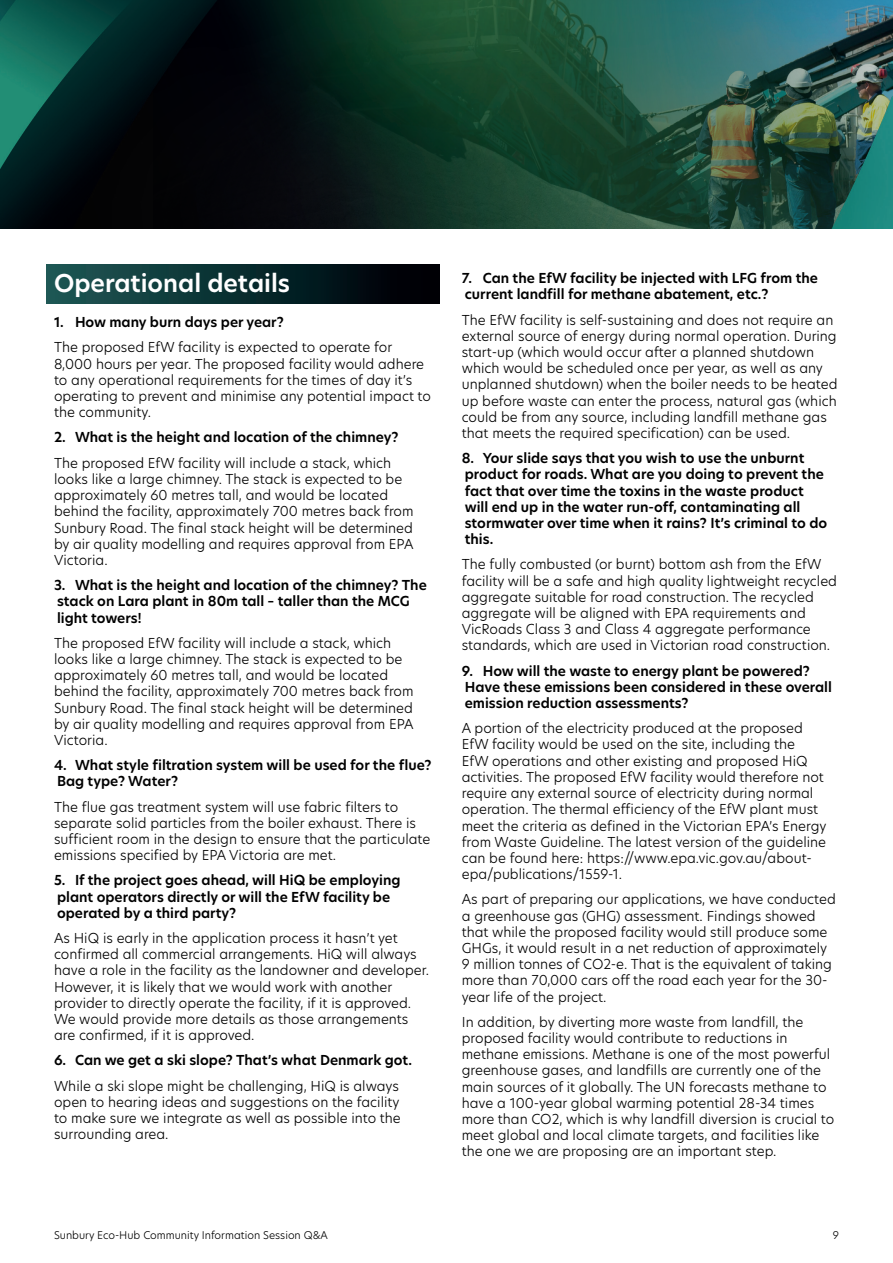
<style>
.page{position:relative;width:893px;height:1263px;background:#fff}
.page>*{position:absolute;margin:0;border:0;box-sizing:border-box;transform-origin:0 0}
.t1{font:600 24px "New Hero";color:#fff}
.t2{font:300 13.5px/16.2px "New Hero";color:#000001}
.t3{font:600 13.5px/16.2px "New Hero";color:#000001}
.t4{font:300 10.5px "New Hero";color:#000001}
</style>
<div class="page">
<img style="left:0;top:0;width:893px;height:228px">
<div style="left:46px;top:265px;width:393px;height:39px;background:linear-gradient(to right,#1c5a57,#000002)"></div>
<h1 class="t1" style="left:54px;top:266px;width:238px">Operational details</h1>
<p class="t3" style="left:54px;top:314px;width:231px">1. How many burn days per year?</p>
<p class="t2" style="left:54px;top:339px;width:379px">The proposed EfW facility is expected to operate for 8,000 hours per year. The proposed facility would adhere to any operational requirements for the times of day it’s operating to prevent and minimise any potential impact to the community.</p>
<p class="t3" style="left:54px;top:429px;width:346px">2. What is the height and location of the chimney?</p>
<p class="t2" style="left:54px;top:454px;width:361px">The proposed EfW facility will include a stack, which looks like a large chimney. The stack is expected to be approximately 60 metres tall, and would be located behind the facility, approximately 700 metres back from Sunbury Road. The final stack height will be determined by air quality modelling and requires approval from EPA Victoria.</p>
<p class="t3" style="left:54px;top:577px;width:374px">3. What is the height and location of the chimney? The stack on Lara plant in 80m tall – taller than the MCG light towers!</p>
<p class="t2" style="left:54px;top:634px;width:361px">The proposed EfW facility will include a stack, which looks like a large chimney. The stack is expected to be approximately 60 metres tall, and would be located behind the facility, approximately 700 metres back from Sunbury Road. The final stack height will be determined by air quality modelling and requires approval from EPA Victoria.</p>
<p class="t3" style="left:54px;top:757px;width:379px">4. What style filtration system will be used for the flue?<br>Bag type? Water?</p>
<p class="t2" style="left:54px;top:798px;width:378px">The flue gas treatment system will use fabric filters to separate solid particles from the boiler exhaust. There is sufficient room in the design to ensure that the particulate emissions specified by EPA Victoria are met.</p>
<p class="t3" style="left:54px;top:872px;width:348px">5. If the project goes ahead, will HiQ be employing plant operators directly or will the EfW facility be operated by a third party?</p>
<p class="t2" style="left:54px;top:929px;width:377px">As HiQ is early in the application process it hasn’t yet confirmed all commercial arrangements. HiQ will always have a role in the facility as the landowner and developer.<br>However, it is likely that we would work with another provider to directly operate the facility, if it is approved.<br>We would provide more details as those arrangements are confirmed, if it is approved.</p>
<p class="t3" style="left:54px;top:1052px;width:359px">6. Can we get a ski slope? That’s what Denmark got.</p>
<p class="t2" style="left:54px;top:1077px;width:348px">While a ski slope might be challenging, HiQ is always open to hearing ideas and suggestions on the facility to make sure we integrate as well as possible into the surrounding area.</p>
<p class="t3" style="left:462px;top:270px;width:358px">7. Can the EfW facility be injected with LFG from the current landfill for methane abatement, etc.?</p>
<p class="t2" style="left:462px;top:311px;width:377px">The EfW facility is self-sustaining and does not require an external source of energy during normal operation. During start-up (which would occur after a planned shutdown which would be scheduled once per year, as well as any unplanned shutdown) when the boiler needs to be heated up before waste can enter the process, natural gas (which could be from any source, including landfill methane gas that meets the required specification) can be used.</p>
<p class="t3" style="left:462px;top:450px;width:367px">8. Your slide says that you wish to use the unburnt product for roads. What are you doing to prevent the fact that over time the toxins in the waste product will end up in the water run-off, contaminating all stormwater over time when it rains? It’s criminal to do this.</p>
<p class="t2" style="left:462px;top:556px;width:377px">The fully combusted (or burnt) bottom ash from the EfW facility will be a safe and high quality lightweight recycled aggregate suitable for road construction. The recycled aggregate will be aligned with EPA requirements and VicRoads Class 3 and Class 4 aggregate performance standards, which are used in Victorian road construction.</p>
<p class="t3" style="left:462px;top:662px;width:372px">9. How will the waste to energy plant be powered?<br>Have these emissions been considered in these overall emission reduction assessments?</p>
<p class="t2" style="left:462px;top:720px;width:366px">A portion of the electricity produced at the proposed EfW facility would be used on the site, including the<br>EfW operations and other existing and proposed HiQ activities. The proposed EfW facility would therefore not require any external source of electricity during normal operation. The thermal efficiency of the EfW plant must meet the criteria as defined in the Victorian EPA’s Energy from Waste Guideline. The latest version of the guideline can be found here: https://www.epa.vic.gov.au/about&shy;epa/publications/1559-1.</p>
<p class="t2" style="left:462px;top:891px;width:376px">As part of preparing our applications, we have conducted a greenhouse gas (GHG) assessment. Findings showed that while the proposed facility would still produce some GHGs, it would result in a net reduction of approximately 9 million tonnes of CO2-e. That is the equivalent of taking more than 70,000 cars off the road each year for the 30- year life of the project.</p>
<p class="t2" style="left:462px;top:1013px;width:374px">In addition, by diverting more waste from landfill, the proposed facility would contribute to reductions in methane emissions. Methane is one of the most powerful greenhouse gases, and landfills are currently one of the main sources of it globally. The UN forecasts methane to have a 100-year global warming potential 28-34 times more than CO2, which is why landfill diversion is crucial to meet global and local climate targets, and facilities like the one we are proposing are an important step.</p>
<p class="t4" style="left:54px;top:1227px;width:275px">Sunbury Eco-Hub Community Information Session Q&amp;A</p>
<p class="t4" style="left:833px;top:1227px;width:8px">9</p>
</div>
